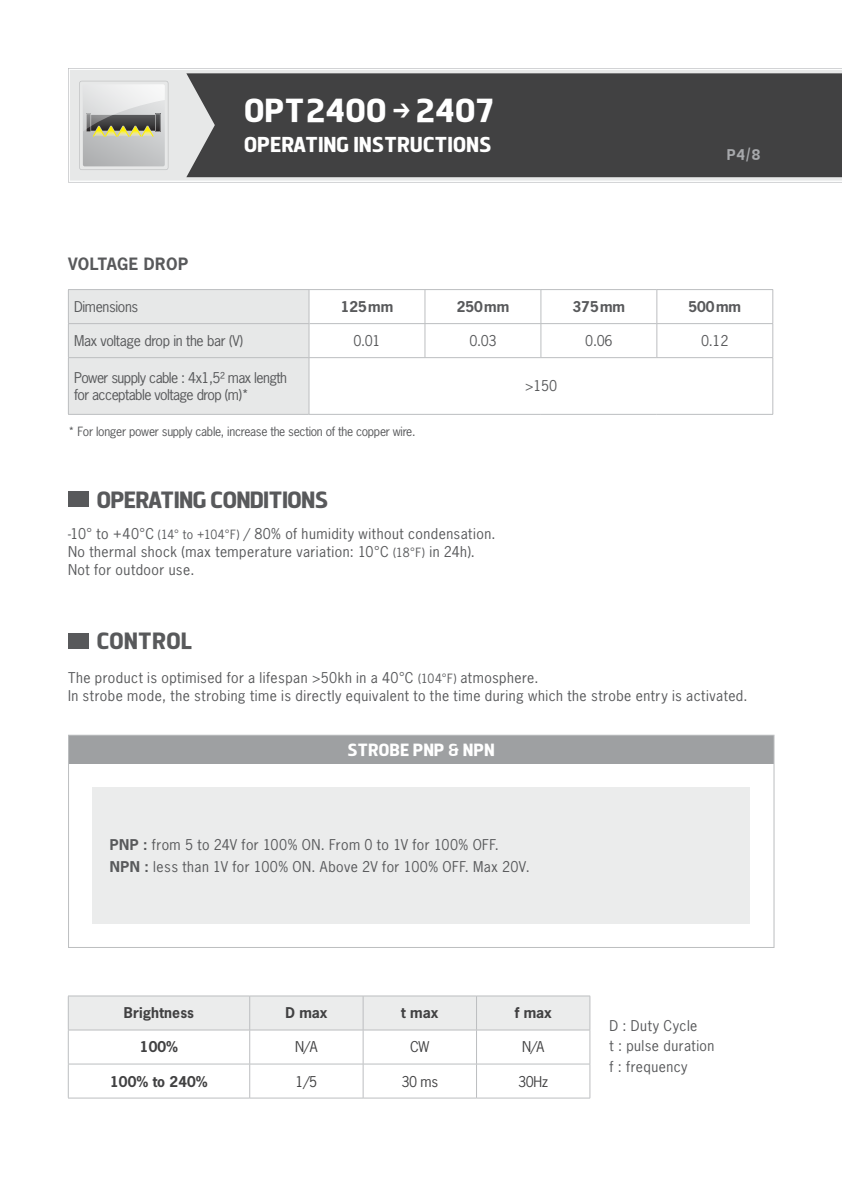
<style>
.page{position:relative;width:842px;height:1191px;background:#fff}
.page>*{position:absolute;margin:0;border:0;box-sizing:border-box;transform-origin:0 0}
.t1{font:700 34px "Dyno";color:#fff}
.t2{font:700 24px "Dyno";letter-spacing:-.025em;color:#58595b}
.t3{font:700 22px "Dyno";color:#fff}
.t4{font:700 18px "Dyno";color:#fff}
.t5{font:700 16px "News Gothic Std";letter-spacing:.03em;color:#58595b}
.t6{font:16px "Dyno";color:#a7a9ac}
.t7{font:14px/18px "News Gothic Std";letter-spacing:.03em;color:#58595b}
.t8{font:14px/16.8px "News Gothic Std";letter-spacing:-.04em;color:#58595b}
.t9{font:700 14px "News Gothic Std";color:#414142}
.t10{font:14px "News Gothic Std";letter-spacing:-.025em;color:#58595b}
.t11{font:700 14px "News Gothic Std";color:#58595b}
.t12{font:14px "News Gothic Std";letter-spacing:-.025em;color:#414142}
.t13{font:12px "News Gothic Std";letter-spacing:-.025em;color:#58595b}
.s1{font-size:12px}
.s2{font-weight:400}
.s3{font-weight:700}
</style>
<div class="page">
<svg style="left:68px;top:68px;width:774px;height:114px;fill:#e7e8e8"></svg>
<div style="left:186px;top:73px;width:656px;height:104px;background:#414142"></div>
<svg style="left:79px;top:81px;width:89px;height:89px;background:#c3c3be"></svg>
<div style="left:69px;top:290px;width:240px;height:124px;background:#e7e8e8"></div>
<hr style="left:656px;top:324px;width:1px;height:33px;background:#bcbec0">
<hr style="left:772px;top:324px;width:1px;height:33px;background:#bcbec0">
<hr style="left:309px;top:323px;width:116px;height:1px;background:#bcbec0">
<hr style="left:309px;top:324px;width:1px;height:33px;background:#bcbec0">
<hr style="left:425px;top:323px;width:116px;height:1px;background:#bcbec0">
<hr style="left:541px;top:323px;width:116px;height:1px;background:#bcbec0">
<hr style="left:657px;top:323px;width:116px;height:1px;background:#bcbec0">
<hr style="left:425px;top:324px;width:1px;height:33px;background:#bcbec0">
<hr style="left:541px;top:324px;width:1px;height:33px;background:#bcbec0">
<hr style="left:68px;top:289px;width:241px;height:1px;background:#bcbec0">
<hr style="left:68px;top:290px;width:1px;height:33px;background:#bcbec0">
<hr style="left:309px;top:289px;width:116px;height:1px;background:#bcbec0">
<hr style="left:309px;top:290px;width:1px;height:33px;background:#bcbec0">
<hr style="left:425px;top:289px;width:116px;height:1px;background:#bcbec0">
<hr style="left:425px;top:290px;width:1px;height:33px;background:#bcbec0">
<hr style="left:541px;top:289px;width:116px;height:1px;background:#bcbec0">
<hr style="left:541px;top:290px;width:1px;height:33px;background:#bcbec0">
<hr style="left:657px;top:289px;width:116px;height:1px;background:#bcbec0">
<hr style="left:656px;top:290px;width:1px;height:33px;background:#bcbec0">
<hr style="left:772px;top:290px;width:1px;height:33px;background:#bcbec0">
<hr style="left:68px;top:323px;width:241px;height:1px;background:#bcbec0">
<hr style="left:68px;top:324px;width:1px;height:33px;background:#bcbec0">
<hr style="left:68px;top:357px;width:241px;height:1px;background:#bcbec0">
<hr style="left:68px;top:358px;width:1px;height:56px;background:#bcbec0">
<hr style="left:68px;top:414px;width:241px;height:1px;background:#bcbec0">
<hr style="left:309px;top:357px;width:116px;height:1px;background:#bcbec0">
<hr style="left:309px;top:358px;width:1px;height:56px;background:#bcbec0">
<hr style="left:425px;top:357px;width:116px;height:1px;background:#bcbec0">
<hr style="left:541px;top:357px;width:116px;height:1px;background:#bcbec0">
<hr style="left:657px;top:357px;width:116px;height:1px;background:#bcbec0">
<hr style="left:772px;top:358px;width:1px;height:56px;background:#bcbec0">
<hr style="left:309px;top:414px;width:116px;height:1px;background:#bcbec0">
<hr style="left:425px;top:414px;width:116px;height:1px;background:#bcbec0">
<hr style="left:541px;top:414px;width:116px;height:1px;background:#bcbec0">
<hr style="left:657px;top:414px;width:116px;height:1px;background:#bcbec0">
<div style="left:68px;top:633px;width:20px;height:16px;background:#58595b"></div>
<div style="left:68px;top:735px;width:706px;height:29px;background:#9ea0a2"></div>
<div style="left:68px;top:734px;width:706px;height:214px;border:1px solid #bcbec0"></div>
<div style="left:93px;top:787px;width:657px;height:136px;background:#ebecec"></div>
<div style="left:69px;top:996px;width:521px;height:33px;background:#ebecec"></div>
<hr style="left:68px;top:995px;width:182px;height:1px;background:#bcbec0">
<hr style="left:68px;top:996px;width:1px;height:33px;background:#bcbec0">
<hr style="left:250px;top:995px;width:113px;height:1px;background:#bcbec0">
<hr style="left:249px;top:996px;width:1px;height:33px;background:#bcbec0">
<hr style="left:363px;top:995px;width:113px;height:1px;background:#bcbec0">
<hr style="left:363px;top:996px;width:1px;height:33px;background:#bcbec0">
<hr style="left:476px;top:995px;width:114px;height:1px;background:#bcbec0">
<hr style="left:476px;top:996px;width:1px;height:33px;background:#bcbec0">
<hr style="left:590px;top:996px;width:1px;height:33px;background:#bcbec0">
<hr style="left:68px;top:1029px;width:182px;height:1px;background:#bcbec0">
<hr style="left:68px;top:1030px;width:1px;height:33px;background:#bcbec0">
<hr style="left:250px;top:1029px;width:113px;height:1px;background:#bcbec0">
<hr style="left:249px;top:1030px;width:1px;height:33px;background:#bcbec0">
<hr style="left:363px;top:1029px;width:113px;height:1px;background:#bcbec0">
<hr style="left:363px;top:1030px;width:1px;height:33px;background:#bcbec0">
<hr style="left:476px;top:1029px;width:114px;height:1px;background:#bcbec0">
<hr style="left:476px;top:1030px;width:1px;height:33px;background:#bcbec0">
<hr style="left:590px;top:1030px;width:1px;height:33px;background:#bcbec0">
<hr style="left:68px;top:1063px;width:182px;height:1px;background:#bcbec0">
<hr style="left:68px;top:1064px;width:1px;height:33px;background:#bcbec0">
<hr style="left:250px;top:1063px;width:113px;height:1px;background:#bcbec0">
<hr style="left:249px;top:1064px;width:1px;height:33px;background:#bcbec0">
<hr style="left:363px;top:1063px;width:113px;height:1px;background:#bcbec0">
<hr style="left:363px;top:1064px;width:1px;height:33px;background:#bcbec0">
<hr style="left:476px;top:1063px;width:114px;height:1px;background:#bcbec0">
<hr style="left:476px;top:1064px;width:1px;height:33px;background:#bcbec0">
<hr style="left:590px;top:1064px;width:1px;height:33px;background:#bcbec0">
<hr style="left:68px;top:1097px;width:182px;height:1px;background:#bcbec0">
<hr style="left:250px;top:1097px;width:113px;height:1px;background:#bcbec0">
<hr style="left:363px;top:1097px;width:113px;height:1px;background:#bcbec0">
<hr style="left:476px;top:1097px;width:114px;height:1px;background:#bcbec0">
<div style="left:68px;top:491px;width:20px;height:16px;background:#58595b"></div>
<h1 class="t1" style="left:244px;top:90px;width:251px">OPT2400 ➔ 2407</h1>
<h3 class="t3" style="left:244px;top:130px;width:123px">OPERATING INSTRUCTIONS</h3>
<p class="t6" style="left:727px;top:144px;width:36px">P4/8</p>
<p class="t5" style="left:68px;top:253px;width:120px">Voltage drop</p>
<p class="t10" style="left:74px;top:298px;width:66px">Dimensions</p>
<p class="t11" style="left:341px;top:297px;width:54px">125mm</p>
<p class="t11" style="left:457px;top:297px;width:54px">250mm</p>
<p class="t11" style="left:573px;top:297px;width:54px">375mm</p>
<p class="t11" style="left:688px;top:297px;width:54px">500mm</p>
<p class="t10" style="left:74px;top:332px;width:170px">Max voltage drop in the bar (V)</p>
<p class="t7" style="left:353px;top:332px;width:29px">0.01</p>
<p class="t7" style="left:469px;top:332px;width:29px">0.03</p>
<p class="t7" style="left:585px;top:332px;width:29px">0.06</p>
<p class="t7" style="left:701px;top:332px;width:29px">0.12</p>
<p class="t8" style="left:74px;top:369px;width:215px">Power supply cable : 4x1,5² max length for acceptable voltage drop (m)*</p>
<p class="t7" style="left:525px;top:377px;width:34px">&gt;150</p>
<p class="t13" style="left:68px;top:423px;width:349px">* For longer power supply cable, increase the section of the copper wire.</p>
<h2 class="t2" style="left:96px;top:485px;width:139px">OPERATING CONDITIONS</h2>
<p class="t7" style="left:68px;top:525px;width:429px">-10° to +40°C <span class="s1">(14° to +104°F)</span> / 80% of humidity without condensation.<br>No thermal shock (max temperature variation: 10°C <span class="s1">(18°F)</span> in 24h).<br>Not for outdoor use.</p>
<h2 class="t2" style="left:96px;top:626px;width:28px">CONTRO</h2>
<h2 class="t2" style="left:181px;top:626px;width:13px">L</h2>
<p class="t7" style="left:68px;top:669px;width:681px">The product is optimised for a lifespan &gt;50kh in a 40°C <span class="s1">(104°F)</span> atmosphere.<br>In strobe mode, the strobing time is directly equivalent to the time during which the strobe entry is activated.</p>
<p class="t4" style="left:347px;top:739px;width:149px">STROBE PNP <span class="s2">&amp;</span> NPN</p>
<p class="t7" style="left:110px;top:833px;width:421px;line-height:22px"><span class="s3">PNP :</span> from 5 to 24V for 100% ON. From 0 to 1V for 100% OFF.<br><span class="s3">NPN :</span> less than 1V for 100% ON. Above 2V for 100% OFF. Max 20V.</p>
<p class="t9" style="left:124px;top:1004px;width:72px">Brightness</p>
<p class="t9" style="left:285px;top:1004px;width:44px">D max</p>
<p class="t9" style="left:401px;top:1004px;width:39px">t max</p>
<p class="t9" style="left:515px;top:1004px;width:39px">f max</p>
<p class="t9" style="left:140px;top:1038px;width:40px">100%</p>
<p class="t12" style="left:295px;top:1038px;width:24px">N/A</p>
<p class="t12" style="left:410px;top:1038px;width:21px">CW</p>
<p class="t12" style="left:522px;top:1038px;width:24px">N/A</p>
<p class="t9" style="left:110px;top:1072px;width:99px">100% to 240%</p>
<p class="t12" style="left:296px;top:1072px;width:23px">1/5</p>
<p class="t12" style="left:401px;top:1072px;width:38px">30 ms</p>
<p class="t12" style="left:518px;top:1072px;width:32px">30Hz</p>
<p class="t7" style="left:609px;top:1014px;width:107px;line-height:20.8px">D : Duty Cycle<br>t : pulse duration f : frequency</p>
</div>
